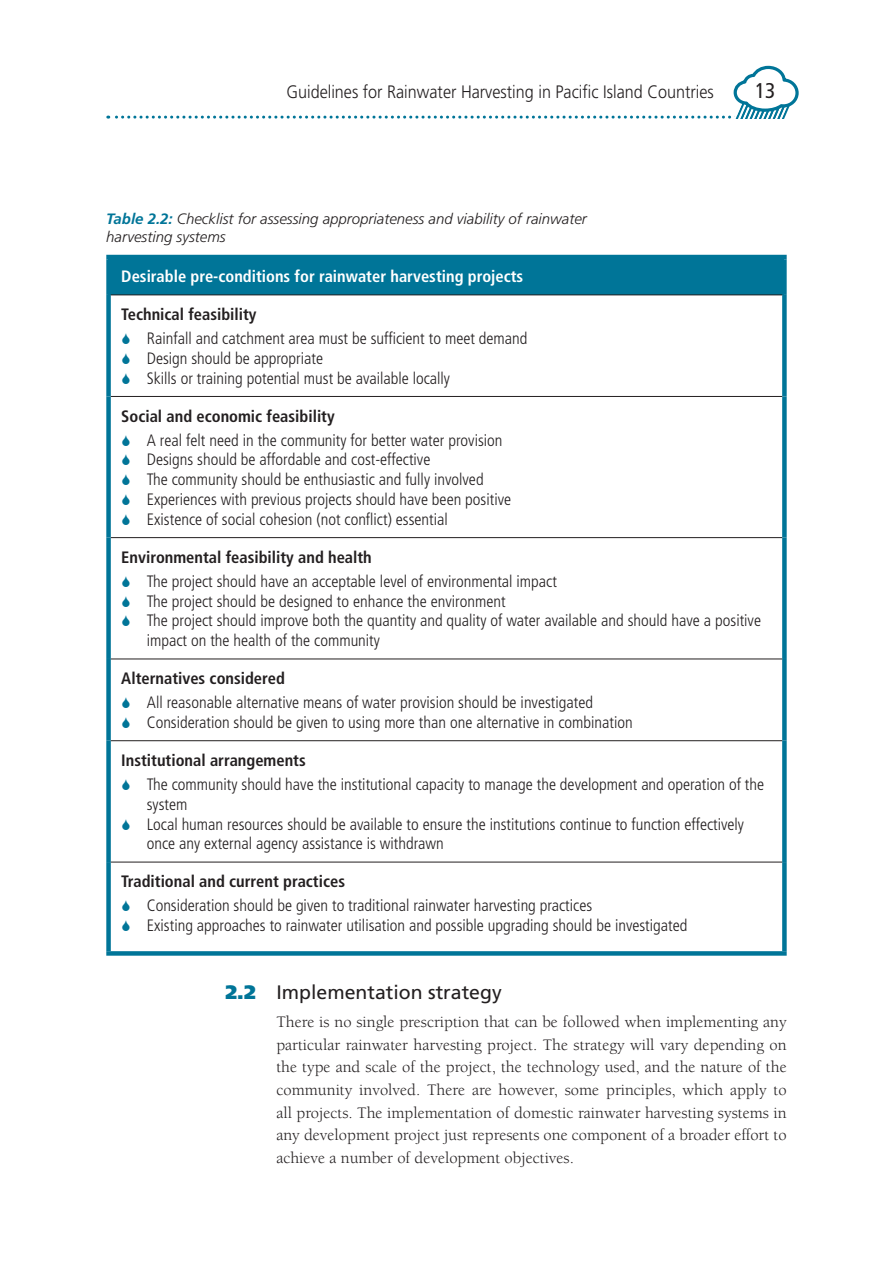
<style>
.page{position:relative;width:893px;height:1263px;background:#fff}
.page>*{position:absolute;margin:0;border:0;box-sizing:border-box;transform-origin:0 0}
.t1{font:condensed 21.3px "Frutiger";color:#231f20}
.t2{font:19.5px "Frutiger";color:#231f20}
.t3{font:300 18px "Frutiger";color:#231f20;scale:.9 1}
.t4{font:300 condensed 16.5px/19.8px "Frutiger";color:#231f20}
.t5{font:16.5px/22.5px "Berkeley";color:#231f20;text-align:justify}
.t6{font:700 condensed 16.5px "Frutiger";color:#231f20}
.t7{font:700 condensed 16.5px "Frutiger";color:#fff}
.t8{font:italic 300 15px/18px "Frutiger";color:#231f20}
.s1{font-weight:700;color:#007598}
.s2{font-weight:900;color:#007598}
</style>
<div class="page">
<svg style="left:108px;top:66px;width:691px;height:53px"></svg>
<div style="left:109px;top:257px;width:675px;height:38px;background:#007598"></div>
<hr style="left:106px;top:255px;width:681px;height:4px;background:#007598">
<div style="left:106px;top:951px;width:681px;height:5px;background:#007598"></div>
<div style="left:106px;top:259px;width:5px;height:36px;background:#007598"></div>
<div style="left:782px;top:259px;width:5px;height:36px;background:#007598"></div>
<div style="left:106px;top:295px;width:5px;height:101px;background:#007598"></div>
<div style="left:782px;top:295px;width:5px;height:101px;background:#007598"></div>
<div style="left:106px;top:396px;width:5px;height:142px;background:#007598"></div>
<div style="left:782px;top:396px;width:5px;height:142px;background:#007598"></div>
<div style="left:106px;top:538px;width:5px;height:121px;background:#007598"></div>
<div style="left:782px;top:538px;width:5px;height:121px;background:#007598"></div>
<div style="left:106px;top:659px;width:5px;height:82px;background:#007598"></div>
<div style="left:782px;top:659px;width:5px;height:82px;background:#007598"></div>
<div style="left:106px;top:741px;width:5px;height:121px;background:#007598"></div>
<div style="left:782px;top:741px;width:5px;height:121px;background:#007598"></div>
<div style="left:106px;top:862px;width:5px;height:89px;background:#007598"></div>
<div style="left:782px;top:862px;width:5px;height:89px;background:#007598"></div>
<hr style="left:111px;top:294px;width:671px;height:1px;background:#231f20">
<hr style="left:111px;top:396px;width:671px;height:1px;background:#231f20">
<hr style="left:111px;top:537px;width:671px;height:1px;background:#231f20">
<hr style="left:111px;top:659px;width:671px;height:1px;background:#231f20">
<hr style="left:111px;top:740px;width:671px;height:1px;background:#231f20">
<hr style="left:111px;top:862px;width:671px;height:1px;background:#231f20">
<p class="t3" style="left:286px;top:82px;width:477px">Guidelines for Rainwater Harvesting in Pacific Island Countries</p>
<p class="t1" style="left:755px;top:79px;width:22px">13</p>
<p class="t8" style="left:106px;top:210px;width:482px"><span class="s1">Table 2.2:</span> Checklist for assessing appropriateness and viability of rainwater harvesting systems</p>
<p class="t7" style="left:121px;top:267px;width:403px">Desirable pre-conditions for rainwater harvesting projects</p>
<p class="t6" style="left:121px;top:304px;width:137px">Technical feasibility</p>
<p class="t4" style="left:147px;top:329px;width:382px">Rainfall and catchment area must be sufficient to meet demand<br>Design should be appropriate<br>Skills or training potential must be available locally</p>
<p class="t6" style="left:121px;top:406px;width:215px">Social and economic feasibility</p>
<p class="t4" style="left:147px;top:430px;width:366px">A real felt need in the community for better water provision Designs should be affordable and cost-effective<br>The community should be enthusiastic and fully involved Experiences with previous projects should have been positive Existence of social cohesion (not conflict) essential</p>
<p class="t6" style="left:121px;top:547px;width:252px">Environmental feasibility and health</p>
<p class="t4" style="left:147px;top:571px;width:616px">The project should have an acceptable level of environmental impact<br>The project should be designed to enhance the environment<br>The project should improve both the quantity and quality of water available and should have a positive impact on the health of the community</p>
<p class="t6" style="left:121px;top:669px;width:165px">Alternatives considered</p>
<p class="t4" style="left:147px;top:693px;width:487px">All reasonable alternative means of water provision should be investigated<br>Consideration should be given to using more than one alternative in combination</p>
<p class="t6" style="left:121px;top:750px;width:186px">Institutional arrangements</p>
<p class="t4" style="left:147px;top:774px;width:619px">The community should have the institutional capacity to manage the development and operation of the system<br>Local human resources should be available to ensure the institutions continue to function effectively once any external agency assistance is withdrawn</p>
<p class="t6" style="left:121px;top:872px;width:225px">Traditional and current practices</p>
<p class="t4" style="left:147px;top:896px;width:542px">Consideration should be given to traditional rainwater harvesting practices<br>Existing approaches to rainwater utilisation and possible upgrading should be investigated</p>
<p class="t2" style="left:225px;top:980px;width:278px"><span class="s2">2.2</span> Implementation strategy</p>
<p class="t5" style="left:276px;top:1011px;width:512px">There is no single prescription that can be followed when implementing any particular rainwater harvesting project. The strategy will vary depending on the type and scale of the project, the technology used, and the nature of the community involved. There are however, some principles, which apply to all projects. The implementation of domestic rainwater harvesting systems in any development project just represents one component of a broader effort to achieve a number of development objectives.</p>
</div>
